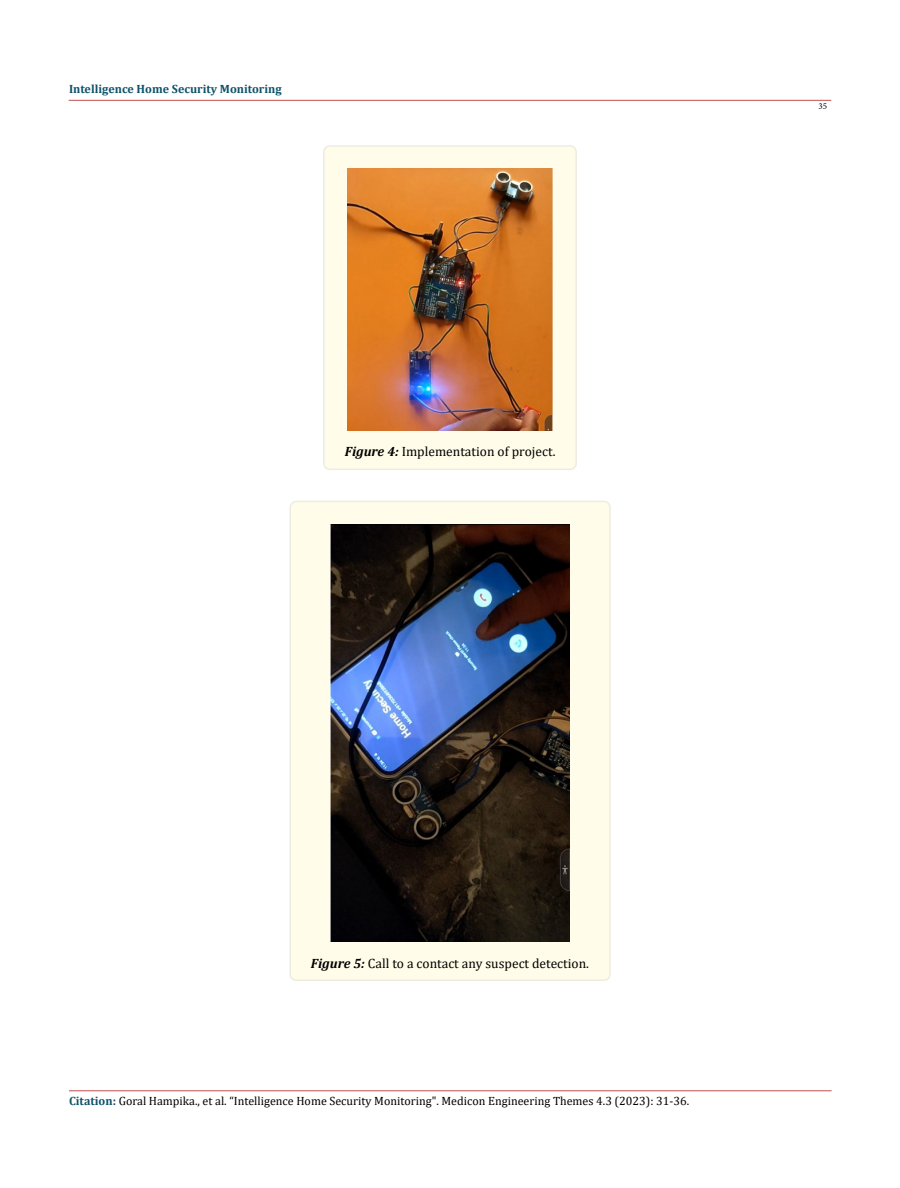
<style>
.page{position:relative;width:900px;height:1188px;background:#fff}
.page>*{position:absolute;margin:0;border:0;box-sizing:border-box;transform-origin:0 0}
.t1{font:13.5px "Cambria";color:#000}
.t2{font:12px "Cambria";color:#000}
.t3{font:700 12px "Cambria";color:#0e536a}
.t4{font:9px "Minion Pro";color:#000}
.s1{font-weight:700;font-style:italic}
.s2{font-weight:700;color:#0e536a}
.s3{font-weight:700;color:#173e88}
</style>
<div class="page">
<hr style="left:69px;top:1091px;width:763px;height:1px;background:#c0504d">
<hr style="left:69px;top:100px;width:762px;height:1px;background:#c0504d">
<div style="left:324px;top:146px;width:252px;height:323px;background:#fffde9;border-radius:6px"></div>
<div style="left:323px;top:145px;width:254px;height:325px;border:2px solid #eeece1;border-radius:6px"></div>
<img style="left:348px;top:168px;width:205px;height:262px">
<div style="left:290px;top:501px;width:320px;height:479px;background:#fffde9;border-radius:6px"></div>
<div style="left:290px;top:501px;width:321px;height:480px;border:2px solid #eeece1;border-radius:6px"></div>
<img style="left:330px;top:524px;width:240px;height:417px">
<p class="t3" style="left:69px;top:81px;width:214px">Intelligence Home Security Monitoring</p>
<p class="t1" style="left:345px;top:444px;width:212px"><span class="s1">Figure 4:</span> Implementation of project.</p>
<p class="t4" style="left:818px;top:100px;width:10px">35</p>
<p class="t1" style="left:311px;top:955px;width:280px"><span class="s1">Figure 5:</span> Call to a contact any suspect detection.</p>
<p class="t2" style="left:69px;top:1094px;width:622px"><span class="s2">Citation</span><span class="s3">:</span> Goral Hampika., et al. “Intelligence Home Security Monitoring". Medicon Engineering Themes 4.3 (2023): 31-36.</p>
</div>
